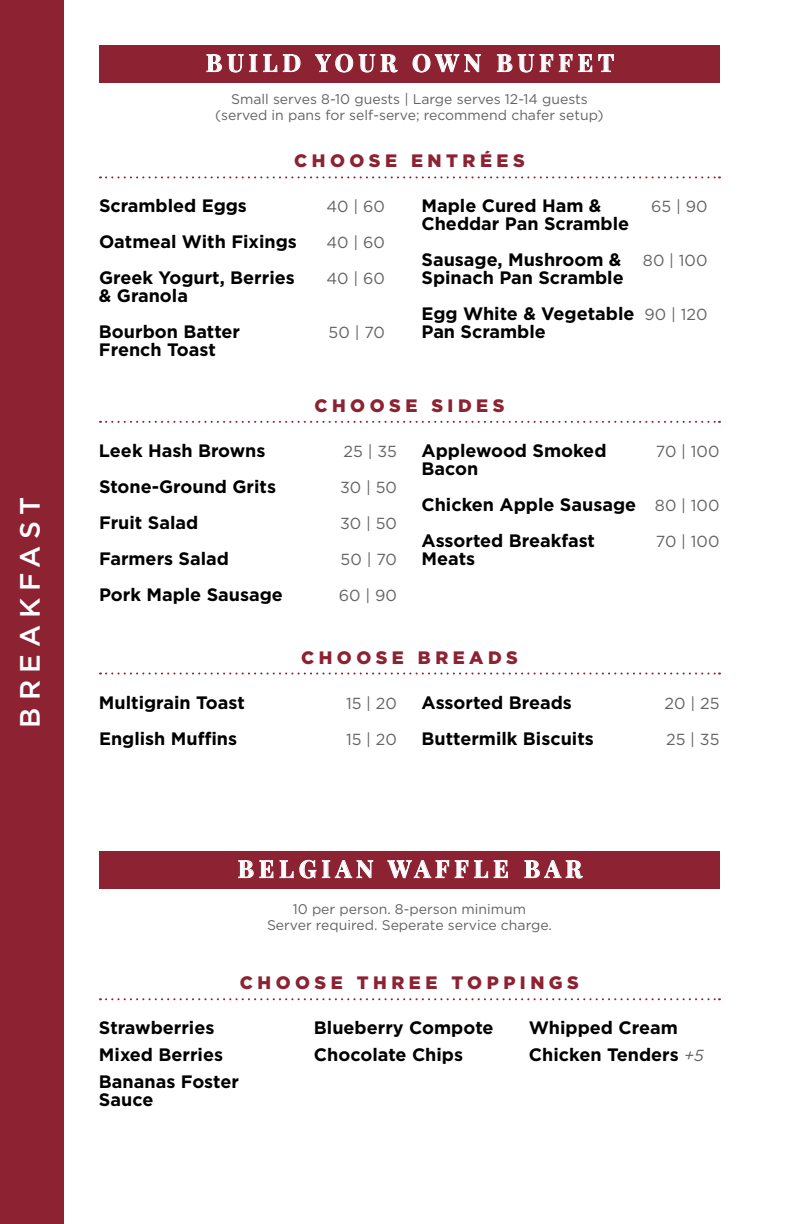
<style>
.page{position:relative;width:792px;height:1224px;background:#fff}
.page>*{position:absolute;margin:0;border:0;box-sizing:border-box;transform-origin:0 0}
.t1{font:500 28px "Gotham";letter-spacing:.25em;color:#fff}
.t2{font:700 24px "Playfair Display SC";letter-spacing:.21em;color:#fff}
.t3{font:700 18px/36px "Gotham";color:#000}
.t4{font:900 18px "Gotham";letter-spacing:.25em;color:#8c2232}
.t5{font:16px "Gotham";color:#636466}
.t6{font:14px/16px "Gotham";color:#636466;text-align:center}
.s1{font-weight:400;font-size:16px;color:#636466}
.s2{font-weight:400;font-style:italic;font-size:16px;color:#636466}
</style>
<div class="page">
<div style="left:0;top:0;width:63px;height:1224px;background:#8c2232"></div>
<svg style="left:100px;top:176px;width:620px;height:2px"></svg>
<svg style="left:100px;top:998px;width:620px;height:2px"></svg>
<svg style="left:100px;top:421px;width:620px;height:2px"></svg>
<svg style="left:100px;top:673px;width:620px;height:2px"></svg>
<div style="left:99px;top:45px;width:621px;height:37px;background:#8c2232"></div>
<svg style="left:206px;top:54px;width:95px;height:19px"></svg>
<svg style="left:315px;top:54px;width:38px;height:19px"></svg>
<svg style="left:359px;top:54px;width:39px;height:19px"></svg>
<svg style="left:412px;top:54px;width:69px;height:19px"></svg>
<svg style="left:497px;top:54px;width:117px;height:19px"></svg>
<div style="left:99px;top:851px;width:621px;height:37px;background:#8c2232"></div>
<svg style="left:238px;top:860px;width:135px;height:19px"></svg>
<svg style="left:387px;top:860px;width:62px;height:18px"></svg>
<svg style="left:455px;top:860px;width:33px;height:18px"></svg>
<svg style="left:494px;top:860px;width:14px;height:18px"></svg>
<svg style="left:524px;top:860px;width:59px;height:19px"></svg>
<h1 class="t1" style="left:11px;top:728px;width:233px;rotate:-90deg">BREAKFAST</h1>
<h2 class="t2" style="left:206px;top:48px;width:409px">BUILD YOUR OWN BUFFET</h2>
<p class="t6" style="left:215px;top:91px;width:390px">Small serves 8-10 guests | Large serves 12-14 guests (served in pans for self-serve; recommend chafer setup)</p>
<p class="t4" style="left:294px;top:149px;width:232px">CHOOSE ENTRÉES</p>
<p class="t3" style="left:99px;top:188px;width:150px">Scrambled Eggs</p>
<p class="t5" style="left:327px;top:198px;width:60px">40 | 60</p>
<p class="t3" style="left:99px;top:224px;width:199px">Oatmeal With Fixings</p>
<p class="t5" style="left:327px;top:234px;width:60px">40 | 60</p>
<p class="t3" style="left:99px;top:260px;width:197px">Greek Yogurt, Berries</p>
<p class="t5" style="left:327px;top:270px;width:60px">40 | 60</p>
<p class="t3" style="left:99px;top:278px;width:143px">&amp; Granola<br>Bourbon Batter</p>
<p class="t5" style="left:329px;top:324px;width:58px">50 | 70</p>
<p class="t3" style="left:99px;top:332px;width:118px">French Toast</p>
<p class="t3" style="left:422px;top:188px;width:181px">Maple Cured Ham &amp;</p>
<p class="t5" style="left:651px;top:198px;width:58px">65 | 90</p>
<p class="t3" style="left:421px;top:206px;width:288px">Cheddar Pan Scramble<br>Sausage, Mushroom &amp; <span class="s1">80 | 100</span></p>
<p class="t3" style="left:421px;top:260px;width:288px">Spinach Pan Scramble<br>Egg White &amp; Vegetable <span class="s1">90 | 120</span></p>
<p class="t3" style="left:421px;top:314px;width:126px">Pan Scramble</p>
<p class="t4" style="left:314px;top:393px;width:192px">CHOOSE SIDES</p>
<p class="t3" style="left:99px;top:432px;width:168px">Leek Hash Browns</p>
<p class="t5" style="left:344px;top:442px;width:55px">25 | 35</p>
<p class="t3" style="left:99px;top:468px;width:179px">Stone-Ground Grits</p>
<p class="t5" style="left:340px;top:478px;width:58px">30 | 50</p>
<p class="t3" style="left:99px;top:504px;width:101px">Fruit Salad</p>
<p class="t5" style="left:340px;top:514px;width:58px">30 | 50</p>
<p class="t3" style="left:99px;top:540px;width:132px">Farmers Salad</p>
<p class="t5" style="left:341px;top:550px;width:58px">50 | 70</p>
<p class="t3" style="left:99px;top:576px;width:186px">Pork Maple Sausage</p>
<p class="t5" style="left:339px;top:586px;width:60px">60 | 90</p>
<p class="t3" style="left:422px;top:432px;width:187px">Applewood Smoked</p>
<p class="t5" style="left:656px;top:442px;width:65px">70 | 100</p>
<p class="t3" style="left:421px;top:450px;width:300px">Bacon<br>Chicken Apple Sausage <span class="s1">80 | 100<br></span>Assorted Breakfast</p>
<p class="t5" style="left:656px;top:532px;width:65px">70 | 100</p>
<p class="t3" style="left:421px;top:540px;width:55px">Meats</p>
<p class="t4" style="left:301px;top:645px;width:218px">CHOOSE BREADS</p>
<p class="t3" style="left:99px;top:684px;width:147px">Multigrain Toast</p>
<p class="t5" style="left:346px;top:694px;width:52px">15 | 20</p>
<p class="t3" style="left:99px;top:720px;width:140px">English Muffins</p>
<p class="t5" style="left:346px;top:730px;width:52px">15 | 20</p>
<p class="t3" style="left:422px;top:684px;width:152px">Assorted Breads</p>
<p class="t5" style="left:665px;top:694px;width:56px">20 | 25</p>
<p class="t3" style="left:422px;top:720px;width:174px">Buttermilk Biscuits</p>
<p class="t5" style="left:666px;top:730px;width:55px">25 | 35</p>
<h2 class="t2" style="left:238px;top:854px;width:346px">BELGIAN WAFFLE BAR</h2>
<p class="t6" style="left:267px;top:901px;width:286px">10 per person. 8-person minimum<br>Server required. Seperate service charge.</p>
<p class="t4" style="left:240px;top:971px;width:341px">CHOOSE THREE TOPPINGS</p>
<p class="t3" style="left:99px;top:1014px;width:141px;line-height:27px">Strawberries<br>Mixed Berries<br>Bananas Foster</p>
<p class="t3" style="left:99px;top:1082px;width:56px">Sauce</p>
<p class="t3" style="left:314px;top:1014px;width:181px;line-height:27px">Blueberry Compote<br>Chocolate Chips</p>
<p class="t3" style="left:529px;top:1014px;width:176px;line-height:27px">Whipped Cream<br>Chicken Tenders <span class="s2">+5</span></p>
</div>
